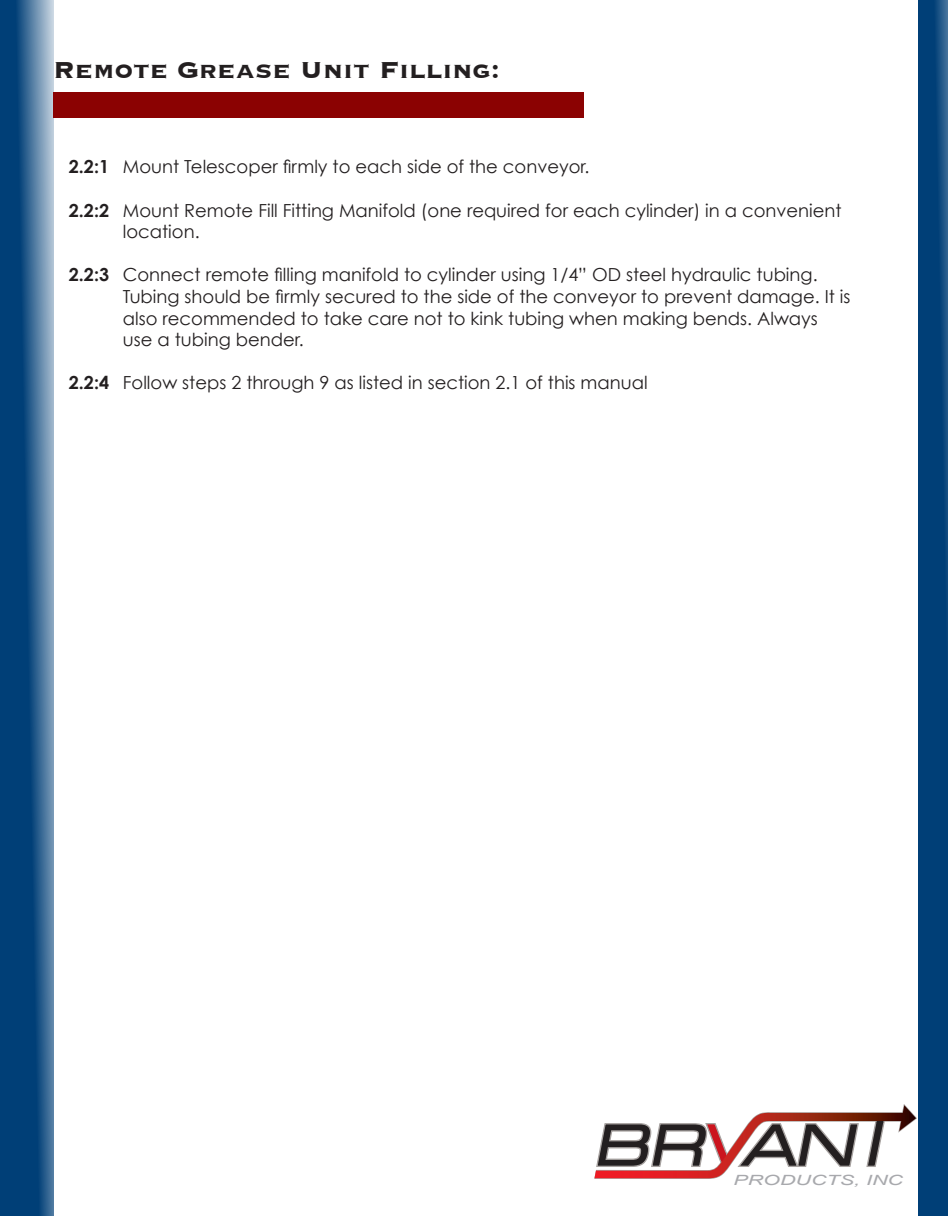
<style>
.page{position:relative;width:948px;height:1216px;background:#fff}
.page>*{position:absolute;margin:0;border:0;box-sizing:border-box;transform-origin:0 0}
.t1{font:700 30px "Copperplate";color:#231f20}
.t2{font:18px/21.6px "Century Gothic";color:#231f20}
.t3{font:italic 14.1px "Arial";color:#a8a9ad;scale:1.53 1}
.s1{font-weight:700}
</style>
<div class="page">
<svg style="left:594px;top:1105px;width:323px;height:74px"></svg>
<svg style="left:0;top:0;width:53px;height:1215px;background:#245a8a"></svg>
<div style="left:53px;top:93px;width:531px;height:25px;background:#8b0202"></div>
<div style="left:918px;top:0;width:30px;height:1215px;background:#003f77"></div>
<p class="t1" style="left:53px;top:50px;width:448px">Remote Grease Unit Filling:</p>
<p class="t2" style="left:69px;top:156px;width:522px"><span class="s1">2.2:1</span> Mount Telescoper firmly to each side of the conveyor.</p>
<p class="t2" style="left:123px;top:199px;width:720px;text-indent:-54px"><span class="s1">2.2:2</span> Mount Remote Fill Fitting Manifold (one required for each cylinder) in a convenient location.</p>
<p class="t2" style="left:69px;top:264px;width:750px"><span class="s1">2.2:3</span> Connect remote filling manifold to cylinder using 1/4” OD steel hydraulic tubing.</p>
<p class="t2" style="left:123px;top:285px;width:729px">Tubing should be firmly secured to the side of the conveyor to prevent damage. It is also recommended to take care not to kink tubing when making bends. Always use a tubing bender.</p>
<p class="t2" style="left:69px;top:372px;width:580px"><span class="s1">2.2:4</span> Follow steps 2 through 9 as listed in section 2.1 of this manual</p>
<p class="t3" style="left:733px;top:1172px;width:112px">PRODUCTS, INC</p>
</div>
